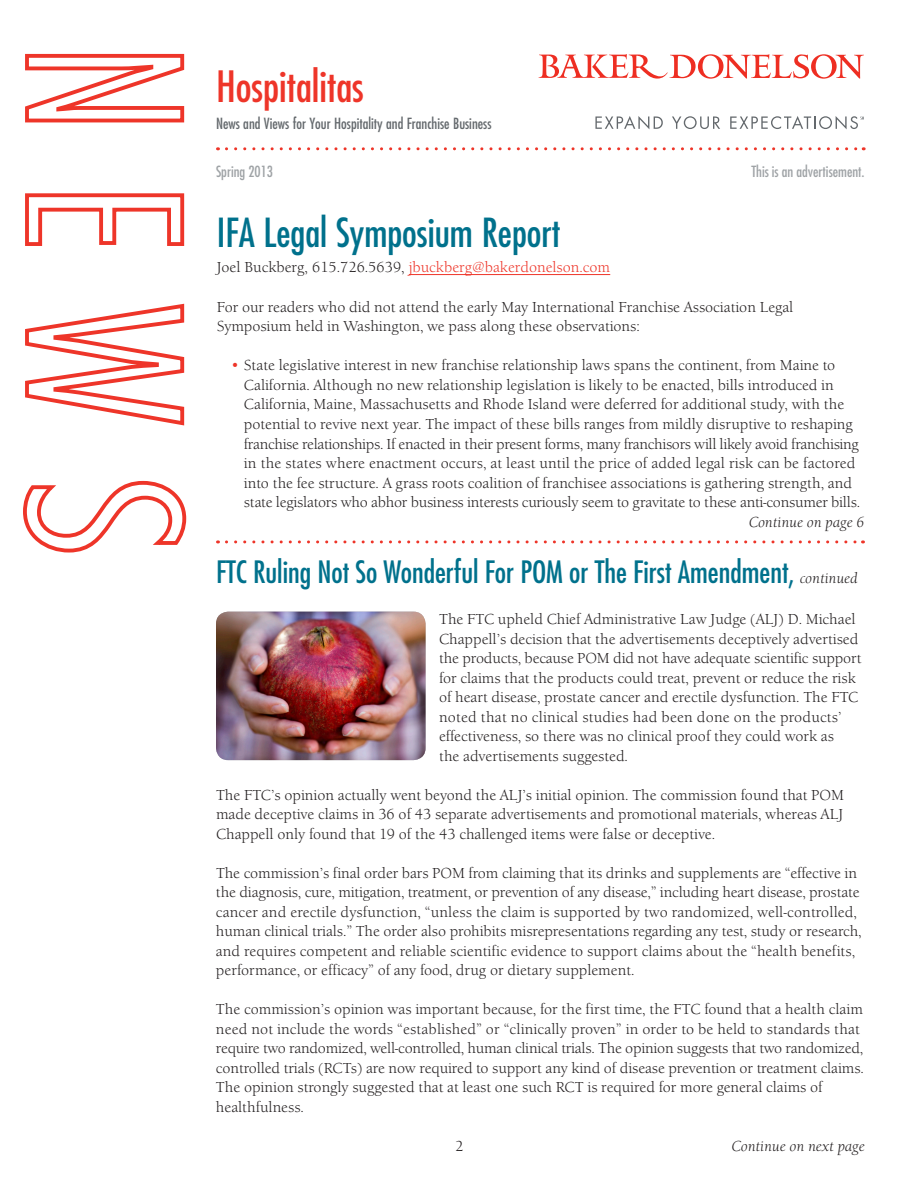
<style>
.page{position:relative;width:918px;height:1188px;background:#fff}
.page>*{position:absolute;margin:0;border:0;box-sizing:border-box;transform-origin:0 0}
.t1{font:condensed 42px "Futura";color:#ee3529}
.t2{font:condensed 39px "Futura";color:#00718c}
.t3{font:condensed 30px "Futura";color:#00718c}
.t4{font:15px/19.5px "Berkeley Old ITC";color:#231f20}
.t5{font:15px "Berkeley Old ITC";color:#ee3529}
.t6{font:condensed 15px "Futura";color:#64696d}
.t7{font:italic 15px "Berkeley Old ITC";color:#231f20}
.t8{font:condensed 15px "Futura";color:#9fa3a6}
.s1{color:#231f20}
.s2{color:#ee3529}
.s3{color:#00718e}
.s4{font-family:"Berkeley Old ITC";font-style:italic;font-stretch:normal;font-size:15px;color:#231f20}
</style>
<div class="page">
<svg style="left:25px;top:53px;width:160px;height:70px"></svg>
<svg style="left:25px;top:193px;width:160px;height:53px"></svg>
<svg style="left:25px;top:303px;width:160px;height:123px"></svg>
<svg style="left:23px;top:480px;width:164px;height:73px"></svg>
<svg style="left:226px;top:147px;width:638px;height:3px"></svg>
<svg style="left:595px;top:116px;width:68px;height:13px"></svg>
<svg style="left:672px;top:116px;width:48px;height:13px"></svg>
<svg style="left:730px;top:116px;width:134px;height:13px"></svg>
<svg style="left:539px;top:54px;width:325px;height:25px"></svg>
<img style="left:216px;top:612px;width:210px;height:148px">
<hr style="left:409px;top:274px;width:201px;height:1px;background:#ee3529">
<svg style="left:226px;top:540px;width:637px;height:3px"></svg>
<h1 class="t1" style="left:216px;top:62px;width:149px">Hospitalitas</h1>
<p class="t6" style="left:216px;top:115px;width:277px">News and Views for Your Hospitality and Franchise Business</p>
<p class="t8" style="left:216px;top:162px;width:59px">Spring 2013</p>
<p class="t8" style="left:751px;top:162px;width:115px">This is an advertisement.</p>
<p class="t2" style="left:217px;top:209px;width:345px">IFA Legal Symposium Report</p>
<p class="t5" style="left:217px;top:259px;width:395px"><span class="s1">Joel Buckberg, 615.726.5639,</span> jbuckberg@bakerdonelson.com</p>
<p class="t4" style="left:217px;top:297px;width:578px">For our readers who did not attend the early May International Franchise Association Legal<br>Symposium held in Washington, we pass along these observations:</p>
<p class="t4" style="left:244px;top:356px;width:618px;text-indent:-14px"><span class="s2">•</span> State legislative interest in new franchise relationship laws spans the continent, from Maine to California. Although no new relationship legislation is likely to be enacted, bills introduced in California, Maine, Massachusetts and Rhode Island were deferred for additional study, with the potential to revive next year. The impact of these bills ranges from mildly disruptive to reshaping franchise relationships. If enacted in their present forms, many franchisors will likely avoid franchising in the states where enactment occurs, at least until the price of added legal risk can be factored into the fee structure. A grass roots coalition of franchisee associations is gathering strength, and state legislators who abhor business interests curiously seem to gravitate to these anti-consumer bills.</p>
<p class="t7" style="left:749px;top:513px;width:117px">Continue on page 6</p>
<p class="t3" style="left:216px;top:554px;width:643px">FTC Ruling Not So Wonderful For POM or The First Amendment<span class="s3">,</span> <span class="s4">continued</span></p>
<p class="t4" style="left:439px;top:609px;width:424px">The FTC upheld Chief Administrative Law Judge (ALJ) D. Michael Chappell’s decision that the advertisements deceptively advertised the products, because POM did not have adequate scientific support for claims that the products could treat, prevent or reduce the risk of heart disease, prostate cancer and erectile dysfunction. The FTC noted that no clinical studies had been done on the products’ effectiveness, so there was no clinical proof they could work as<br>the advertisements suggested.</p>
<p class="t4" style="left:216px;top:785px;width:630px;text-align:justify">The FTC’s opinion actually went beyond the ALJ’s initial opinion. The commission found that POM made deceptive claims in 36 of 43 separate advertisements and promotional materials, whereas ALJ Chappell only found that 19 of the 43 challenged items were false or deceptive.</p>
<p class="t4" style="left:216px;top:863px;width:647px">The commission’s final order bars POM from claiming that its drinks and supplements are “effective in the diagnosis, cure, mitigation, treatment, or prevention of any disease,” including heart disease, prostate cancer and erectile dysfunction, “unless the claim is supported by two randomized, well-controlled, human clinical trials.” The order also prohibits misrepresentations regarding any test, study or research, and requires competent and reliable scientific evidence to support claims about the “health benefits, performance, or efficacy” of any food, drug or dietary supplement.</p>
<p class="t4" style="left:216px;top:999px;width:650px">The commission’s opinion was important because, for the first time, the FTC found that a health claim need not include the words “established” or “clinically proven” in order to be held to standards that require two randomized, well-controlled, human clinical trials. The opinion suggests that two randomized, controlled trials (RCTs) are now required to support any kind of disease prevention or treatment claims.<br>The opinion strongly suggested that at least one such RCT is required for more general claims of healthfulness.</p>
<p class="t4" style="left:455px;top:1136px;width:10px">2</p>
<p class="t7" style="left:731px;top:1137px;width:135px">Continue on next page</p>
</div>
